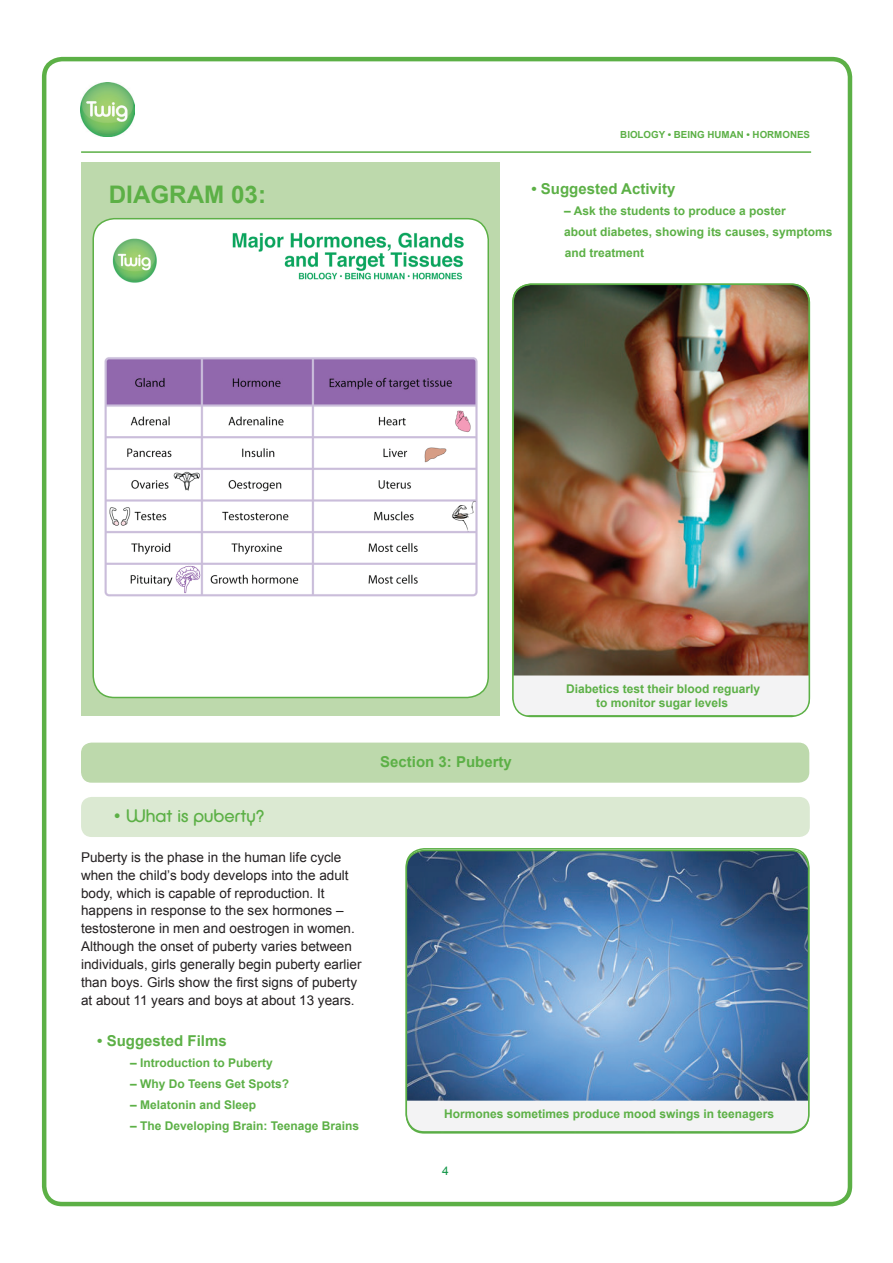
<style>
.page{position:relative;width:893px;height:1263px;background:#fff}
.page>*{position:absolute;margin:0;border:0;box-sizing:border-box;transform-origin:0 0}
.t1{font:700 24.15px "Arial";color:#5cb046}
.t2{font:18px "Defused";color:#5cb046}
.t3{font:700 15px "Arial";color:#5cb046}
.t4{font:13.5px/18px "Arial";color:#231f20}
.t5{font:700 12px/21px "Arial";color:#5cb046}
.t6{font:12px "Arial";color:#119547}
.t7{font:700 9.75px "Arial";color:#5cb046}
</style>
<div class="page">
<div style="left:42px;top:57px;width:810px;height:1149px;border:4px solid #5cb046;border-radius:18px"></div>
<hr style="left:81px;top:151px;width:730px;height:2px;background:#5cb046">
<div style="left:81px;top:162px;width:419px;height:554px;background:#bdd9ac"></div>
<img style="left:95px;top:219px;width:393px;height:478px">
<div style="left:92px;top:218px;width:397px;height:480px;border:2px solid #5cb046;border-radius:21px"></div>
<img style="left:513px;top:284px;width:296px;height:391px">
<div style="left:513px;top:675px;width:296px;height:40px;background:#f3f3f4"></div>
<div style="left:512px;top:284px;width:298px;height:433px;border:2px solid #5cb046;border-radius:18px"></div>
<div style="left:81px;top:797px;width:729px;height:40px;background:#dbe9d2;border-radius:11px"></div>
<div style="left:81px;top:743px;width:728px;height:40px;background:#bdd9ac;border-radius:11px"></div>
<img style="left:406px;top:850px;width:403px;height:283px">
<div style="left:406px;top:1101px;width:403px;height:31px;background:#f3f3f4"></div>
<div style="left:406px;top:848px;width:403px;height:285px;border:2px solid #5cb046;border-radius:18px"></div>
<img style="left:81px;top:83px;width:54px;height:53px">
<h1 class="t1" style="left:109px;top:178px;width:159px">DIAGRAM 03:</h1>
<p class="t7" style="left:620px;top:128px;width:191px">BIOLOGY • BEING HUMAN • HORMONES</p>
<p class="t3" style="left:531px;top:179px;width:145px">• Suggested Activity</p>
<p class="t5" style="left:564px;top:201px;width:270px">– Ask the students to produce a poster<br>about diabetes, showing its causes, symptoms and treatment</p>
<h2 class="t2" style="left:113px;top:805px;width:152px">• What is puberty?</h2>
<p class="t4" style="left:81px;top:848px;width:282px">Puberty is the phase in the human life cycle when the child’s body develops into the adult body, which is capable of reproduction. It happens in response to the sex hormones – testosterone in men and oestrogen in women.<br>Although the onset of puberty varies between individuals, girls generally begin puberty earlier than boys. Girls show the first signs of puberty at about 11 years and boys at about 13 years.</p>
<p class="t3" style="left:97px;top:1030px;width:131px">• Suggested Films</p>
<p class="t5" style="left:130px;top:1052px;width:144px">– Introduction to Puberty</p>
<p class="t5" style="left:130px;top:1073px;width:161px">– Why Do Teens Get Spots?</p>
<p class="t5" style="left:130px;top:1094px;width:128px">– Melatonin and Sleep</p>
<p class="t5" style="left:130px;top:1115px;width:231px">– The Developing Brain: Teenage Brains</p>
<p class="t3" style="left:380px;top:752px;width:133px">Section 3: Puberty</p>
<p class="t5" style="left:566px;top:682px;width:196px;line-height:14.4px;text-align:center">Diabetics test their blood reguarly to monitor sugar levels</p>
<p class="t5" style="left:444px;top:1103px;width:332px">Hormones sometimes produce mood swings in teenagers</p>
<p class="t6" style="left:442px;top:1163px;width:8px">4</p>
</div>
